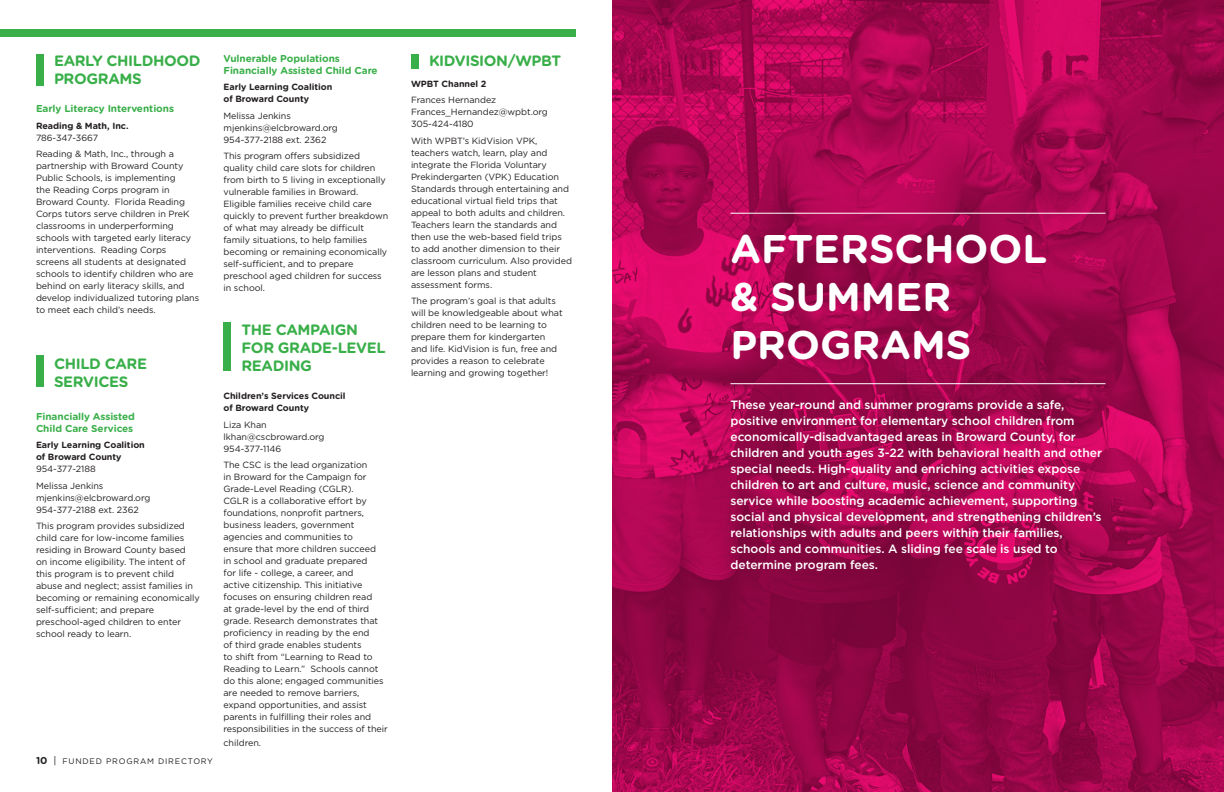
<style>
.page{position:relative;width:1224px;height:792px;background:#fff}
.page>*{position:absolute;margin:0;border:0;box-sizing:border-box;transform-origin:0 0}
.t1{font:700 40px/48px "Gotham Rounded";color:#fff}
.t2{font:700 15px/18px "Gotham Rounded";letter-spacing:-.025em;color:#39af49}
.t3{font:500 12px/16px "Gotham";letter-spacing:-.005em;color:#fff}
.t4{font:700 10px/12px "Gotham Rounded";letter-spacing:-.005em;color:#39af49}
.t5{font:9px/12px "Gotham";letter-spacing:-.005em;color:#231f20}
.t6{font:700 9px/12px "Gotham Rounded";letter-spacing:-.005em;color:#231f20}
.t7{font:8px "Gotham";letter-spacing:.1em;color:#231f20}
.s1{font-family:"Gotham Rounded";font-weight:700;font-size:10px}
.s2{font-size:10px}
</style>
<div class="page">
<div style="left:0;top:29px;width:576px;height:8px;background:#39af49"></div>
<img style="left:612px;top:0;width:612px;height:792px">
<hr style="left:730px;top:213px;width:376px;height:1px;background:#fff">
<hr style="left:730px;top:383px;width:376px;height:1px;background:#fff">
<div style="left:224px;top:322px;width:7px;height:49px;background:#39af49"></div>
<div style="left:411px;top:54px;width:7px;height:14px;background:#39af49"></div>
<div style="left:36px;top:54px;width:7px;height:32px;background:#39af49"></div>
<div style="left:36px;top:356px;width:7px;height:31px;background:#39af49"></div>
<h2 class="t2" style="left:54px;top:51px;width:148px">EARLY CHILDHOOD<br>PROGRAMS</h2>
<p class="t4" style="left:36px;top:103px;width:140px">Early Literacy Interventions</p>
<p class="t6" style="left:36px;top:119px;width:94px">Reading &amp; Math, Inc.</p>
<p class="t5" style="left:36px;top:129px;width:140px;line-height:16.5px">786-347-3667<br>Reading &amp; Math, Inc., through a</p>
<p class="t5" style="left:36px;top:160px;width:165px">partnership with Broward County Public Schools, is implementing<br>the Reading Corps program in Broward County. Florida Reading Corps tutors serve children in PreK classrooms in underperforming schools with targeted early literacy interventions. Reading Corps screens all students at designated schools to identify children who are behind on early literacy skills, and develop individualized tutoring plans to meet each child’s needs.</p>
<h2 class="t2" style="left:54px;top:354px;width:95px">CHILD CARE<br>SERVICES</h2>
<p class="t4" style="left:36px;top:410px;width:100px">Financially Assisted<br>Child Care Services</p>
<p class="t6" style="left:36px;top:439px;width:110px">Early Learning Coalition of Broward County</p>
<p class="t5" style="left:36px;top:461px;width:69px;line-height:16.5px">954-377-2188<br>Melissa Jenkins</p>
<p class="t5" style="left:36px;top:492px;width:116px">mjenkins@elcbroward.org<br>954-377-2188 ext. 2362</p>
<p class="t5" style="left:36px;top:520px;width:165px">This program provides subsidized child care for low-income families residing in Broward County based<br>on income eligibility. The intent of this program is to prevent child abuse and neglect; assist families in becoming or remaining economically self-sufficient; and prepare preschool-aged children to enter school ready to learn.</p>
<p class="t7" style="left:36px;top:756px;width:179px"><span class="s1">10</span> <span class="s2">|</span> FUNDED PROGRAM DIRECTORY</p>
<p class="t4" style="left:224px;top:52px;width:156px">Vulnerable Populations<br>Financially Assisted Child Care</p>
<p class="t6" style="left:224px;top:81px;width:110px">Early Learning Coalition of Broward County</p>
<p class="t5" style="left:224px;top:110px;width:116px">Melissa Jenkins mjenkins@elcbroward.org<br>954-377-2188 ext. 2362</p>
<p class="t5" style="left:224px;top:150px;width:166px">This program offers subsidized quality child care slots for children from birth to 5 living in exceptionally vulnerable families in Broward.<br>Eligible families receive child care quickly to prevent further breakdown of what may already be difficult family situations, to help families becoming or remaining economically self-sufficient, and to prepare preschool aged children for success in school.</p>
<h2 class="t2" style="left:242px;top:320px;width:146px">THE CAMPAIGN<br>FOR GRADE-LEVEL<br>READING</h2>
<p class="t6" style="left:224px;top:390px;width:124px">Children’s Services Council of Broward County</p>
<p class="t5" style="left:224px;top:419px;width:103px">Liza Khan lkhan@cscbroward.org<br>954-377-1146</p>
<p class="t5" style="left:224px;top:459px;width:166px">The CSC is the lead organization<br>in Broward for the Campaign for Grade-Level Reading (CGLR).<br>CGLR is a collaborative effort by foundations, nonprofit partners, business leaders, government agencies and communities to<br>ensure that more children succeed<br>in school and graduate prepared<br>for life - college, a career, and<br>active citizenship. This initiative focuses on ensuring children read<br>at grade-level by the end of third grade. Research demonstrates that proficiency in reading by the end<br>of third grade enables students<br>to shift from “Learning to Read to Reading to Learn.” Schools cannot do this alone; engaged communities are needed to remove barriers, expand opportunities, and assist parents in fulfilling their roles and responsibilities in the success of their</p>
<p class="t5" style="left:224px;top:737px;width:39px">children.</p>
<h2 class="t2" style="left:429px;top:51px;width:134px">KIDVISION/WPBT</h2>
<p class="t6" style="left:411px;top:77px;width:77px">WPBT Channel 2</p>
<p class="t5" style="left:411px;top:94px;width:138px">Frances Hernandez<br>Frances_Hernandez@wpbt.org<br>305-424-4180</p>
<p class="t5" style="left:411px;top:135px;width:163px">With WPBT’s KidVision VPK, teachers watch, learn, play and integrate the Florida Voluntary<br>Prekindergarten (VPK) Education<br>Standards through entertaining and educational virtual field trips that appeal to both adults and children.<br>Teachers learn the standards and then use the web-based field trips to add another dimension to their classroom curriculum. Also provided are lesson plans and student assessment forms.</p>
<p class="t5" style="left:411px;top:295px;width:153px">The program’s goal is that adults will be knowledgeable about what children need to be learning to prepare them for kindergarten and life. KidVision is fun, free and provides a reason to celebrate learning and growing together!</p>
<h1 class="t1" style="left:730px;top:224px;width:318px">AFTERSCHOOL &amp; SUMMER<br>PROGRAMS</h1>
<p class="t3" style="left:730px;top:397px;width:373px">These year-round and summer programs provide a safe, positive environment for elementary school children from economically-disadvantaged areas in Broward County, for children and youth ages 3-22 with behavioral health and other special needs. High-quality and enriching activities expose children to art and culture, music, science and community service while boosting academic achievement, supporting social and physical development, and strengthening children’s relationships with adults and peers within their families, schools and communities. A sliding fee scale is used to determine program fees.</p>
</div>
